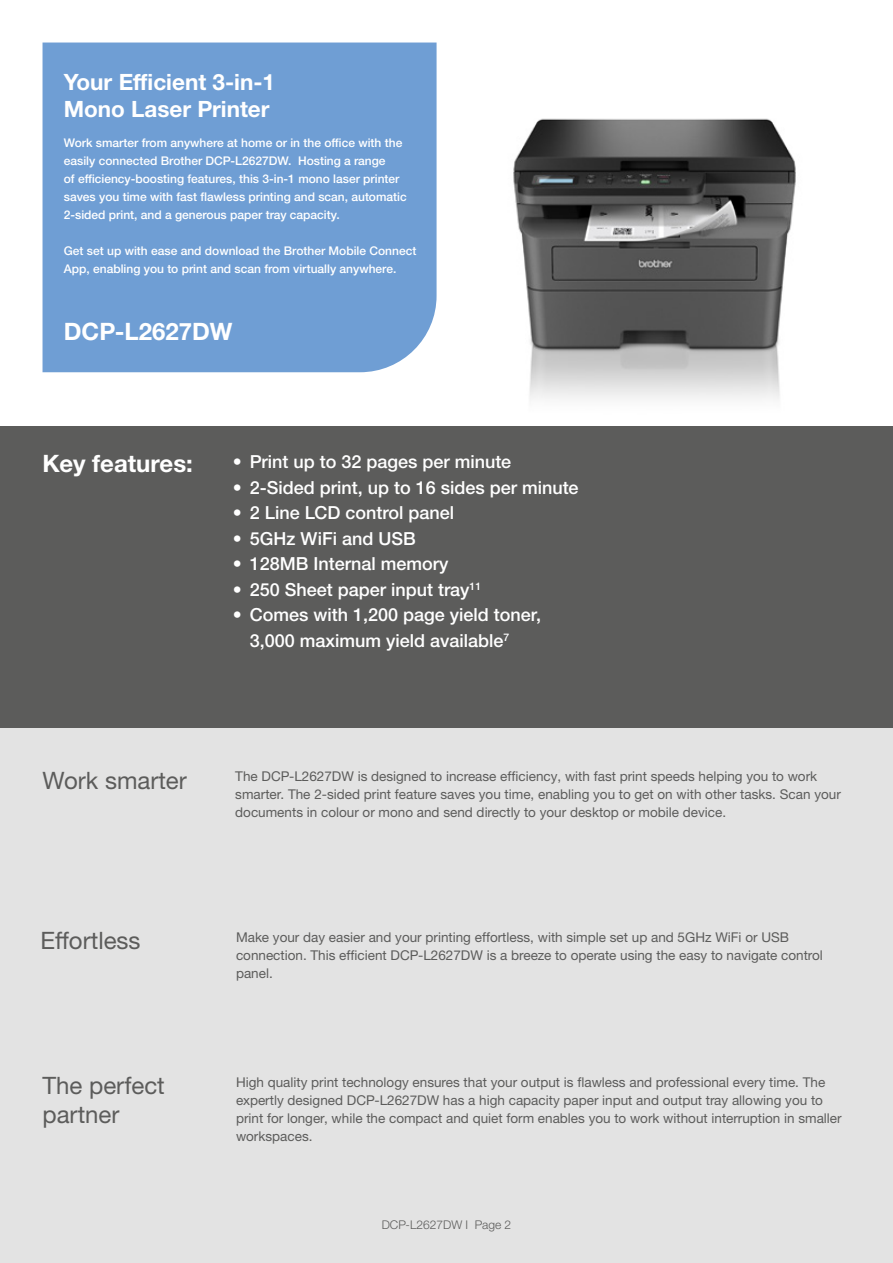
<style>
.page{position:relative;width:893px;height:1263px;background:#fff}
.page>*{position:absolute;margin:0;border:0;box-sizing:border-box;transform-origin:0 0}
.t1{font:24px/28.5px "Helvetica Neue LTW1 G";color:#5c5c5b}
.t2{font:700 24px "Helvetica Neue LTW1 G";color:#fff}
.t3{font:700 22.5px/27px "Helvetica Neue LTW1 G";color:#fff}
.t4{font:500 18px/25.5px "Helvetica Neue LTW1 G";color:#fff}
.t5{font:13.5px/18px "Helvetica Neue LTW1 G";color:#5c5c5b}
.t6{font:500 12px/18px "Helvetica Neue LTW1 G";color:#fff}
.t7{font:300 12px "Helvetica Neue LTW1 G";color:#5c5c5b}
</style>
<div class="page">
<div style="left:0;top:728px;width:893px;height:535px;background:#e3e3e3"></div>
<img style="left:513px;top:118px;width:283px;height:282px">
<div style="left:43px;top:43px;width:394px;height:329px;background:#6f9ed4"></div>
<div style="left:0;top:426px;width:893px;height:302px;background:#5c5c5b"></div>
<h2 class="t3" style="left:64px;top:69px;width:213px">Your Efficient 3-in-1<br>Mono Laser Printer</h2>
<p class="t6" style="left:64px;top:134px;width:344px">Work smarter from anywhere at home or in the office with the easily connected Brother DCP-L2627DW. Hosting a range<br>of efficiency-boosting features, this 3-in-1 mono laser printer saves you time with fast flawless printing and scan, automatic 2-sided print, and a generous paper tray capacity.</p>
<p class="t6" style="left:64px;top:242px;width:354px">Get set up with ease and download the Brother Mobile Connect<br>App, enabling you to print and scan from virtually anywhere.</p>
<h1 class="t2" style="left:64px;top:317px;width:170px">DCP-L2627DW</h1>
<h1 class="t2" style="left:43px;top:449px;width:152px">Key features:</h1>
<h3 class="t4" style="left:233px;top:449px;width:280px">• Print up to 32 pages per minute</h3>
<h3 class="t4" style="left:233px;top:474px;width:347px">• 2-Sided print, up to 16 sides per minute</h3>
<h3 class="t4" style="left:233px;top:500px;width:223px">• 2 Line LCD control panel</h3>
<h3 class="t4" style="left:233px;top:525px;width:184px">• 5GHz WiFi and USB</h3>
<h3 class="t4" style="left:233px;top:551px;width:217px">• 128MB Internal memory</h3>
<h3 class="t4" style="left:233px;top:576px;width:250px">• 250 Sheet paper input tray<sup>11</sup></h3>
<h3 class="t4" style="left:250px;top:602px;width:293px;text-indent:-17px">• Comes with 1,200 page yield toner,<br>3,000 maximum yield available<sup>7</sup></h3>
<h1 class="t1" style="left:43px;top:766px;width:146px">Work smarter</h1>
<h1 class="t1" style="left:40px;top:926px;width:102px">Effortless</h1>
<p class="t5" style="left:235px;top:767px;width:607px">The DCP-L2627DW is designed to increase efficiency, with fast print speeds helping you to work smarter. The 2-sided print feature saves you time, enabling you to get on with other tasks. Scan your documents in colour or mono and send directly to your desktop or mobile device.</p>
<p class="t5" style="left:236px;top:928px;width:588px">Make your day easier and your printing effortless, with simple set up and 5GHz WiFi or USB connection. This efficient DCP-L2627DW is a breeze to operate using the easy to navigate control panel.</p>
<h1 class="t1" style="left:43px;top:1071px;width:124px">The perfect partner</h1>
<p class="t5" style="left:236px;top:1073px;width:607px">High quality print technology ensures that your output is flawless and professional every time. The expertly designed DCP-L2627DW has a high capacity paper input and output tray allowing you to print for longer, while the compact and quiet form enables you to work without interruption in smaller workspaces.</p>
<p class="t7" style="left:382px;top:1217px;width:131px">DCP-L2627DW I Page 2</p>
</div>
